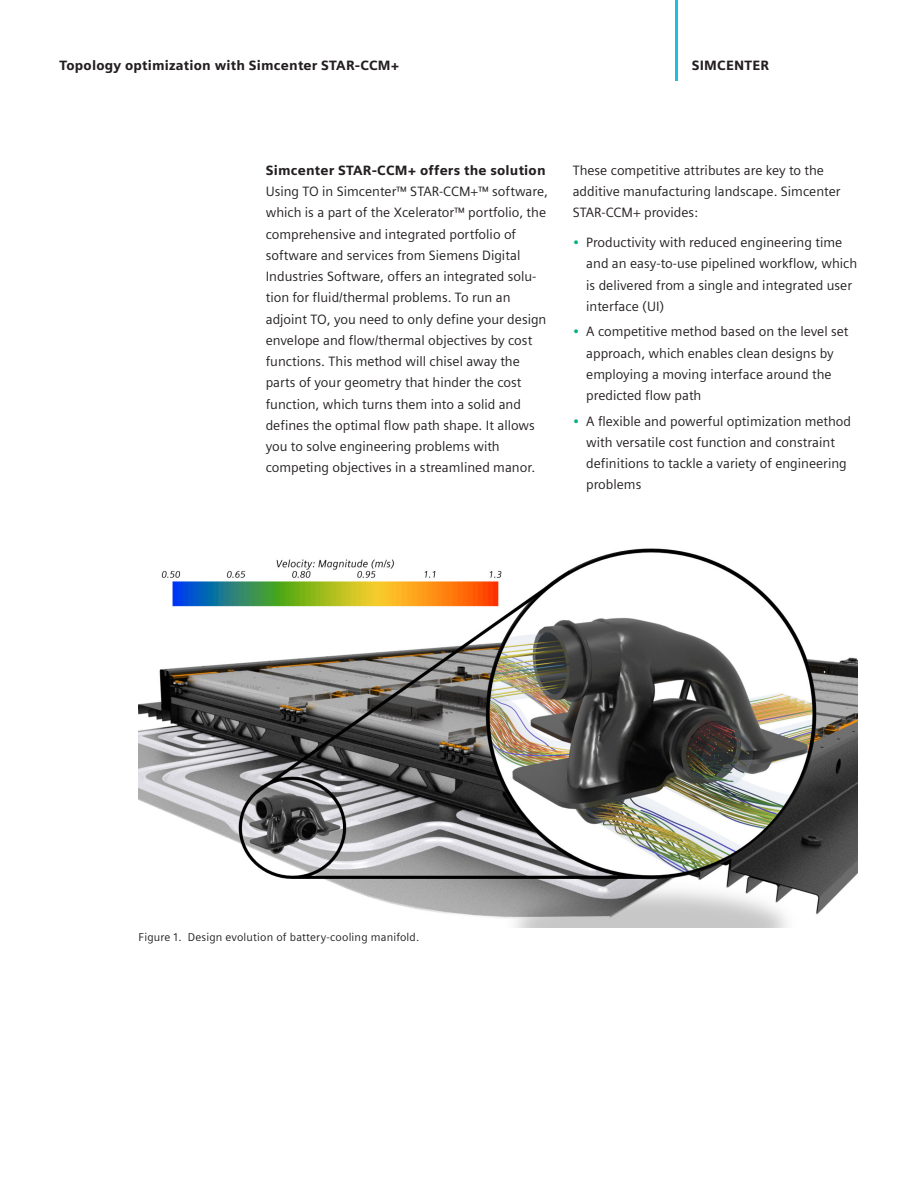
<style>
.page{position:relative;width:918px;height:1188px;background:#fff}
.page>*{position:absolute;margin:0;border:0;box-sizing:border-box;transform-origin:0 0}
.Body_Copy_9pt_5mm{font:13.5px/21.3px "Siemens Sans";color:#231f20}
.Subhead__9pt_5mm{font:900 13.5px "Siemens Sans";letter-spacing:.015em;color:#231f20}
.Caption_7_5pt_3_75mm{font:11.25px "Siemens Sans";letter-spacing:.015em;color:#231f20}
.s1{color:#05b085}
</style>
<div class="page">
<img style="left:138px;top:548px;width:719px;height:380px">
<hr style="left:675px;top:0;width:3px;height:81px;background:#1cbfdf">
<p class="Subhead__9pt_5mm" style="left:60px;top:58px;width:341px">Topology optimization with Simcenter STAR-CCM+</p>
<p class="Subhead__9pt_5mm" style="left:692px;top:57px;width:79px">SIMCENTER</p>
<p class="Subhead__9pt_5mm" style="left:266px;top:162px;width:281px">Simcenter STAR-CCM+ offers the solution</p>
<p class="Body_Copy_9pt_5mm" style="left:266px;top:181px;width:284px">Using TO in Simcenter™ STAR-CCM+™ software, which is a part of the Xcelerator™ portfolio, the comprehensive and integrated portfolio of software and services from Siemens Digital Industries Software, offers an integrated solu&shy;tion for fluid/thermal problems. To run an adjoint TO, you need to only define your design envelope and flow/thermal objectives by cost functions. This method will chisel away the parts of your geometry that hinder the cost function, which turns them into a solid and defines the optimal flow path shape. It allows you to solve engineering problems with competing objectives in a streamlined manor.</p>
<p class="Body_Copy_9pt_5mm" style="left:573px;top:160px;width:269px">These competitive attributes are key to the additive manufacturing landscape. Simcenter<br>STAR-CCM+ provides:</p>
<p class="Body_Copy_9pt_5mm" style="left:586px;top:232px;width:272px;text-indent:-14px"><span class="s1">•</span> Productivity with reduced engineering time and an easy-to-use pipelined workflow, which is delivered from a single and integrated user interface (UI)</p>
<p class="Body_Copy_9pt_5mm" style="left:586px;top:321px;width:264px;text-indent:-14px"><span class="s1">•</span> A competitive method based on the level set approach, which enables clean designs by employing a moving interface around the predicted flow path</p>
<p class="Body_Copy_9pt_5mm" style="left:586px;top:410px;width:266px;text-indent:-14px"><span class="s1">•</span> A flexible and powerful optimization method with versatile cost function and constraint definitions to tackle a variety of engineering problems</p>
<p class="Caption_7_5pt_3_75mm" style="left:139px;top:931px;width:282px">Figure 1. Design evolution of battery-cooling manifold.</p>
</div>
